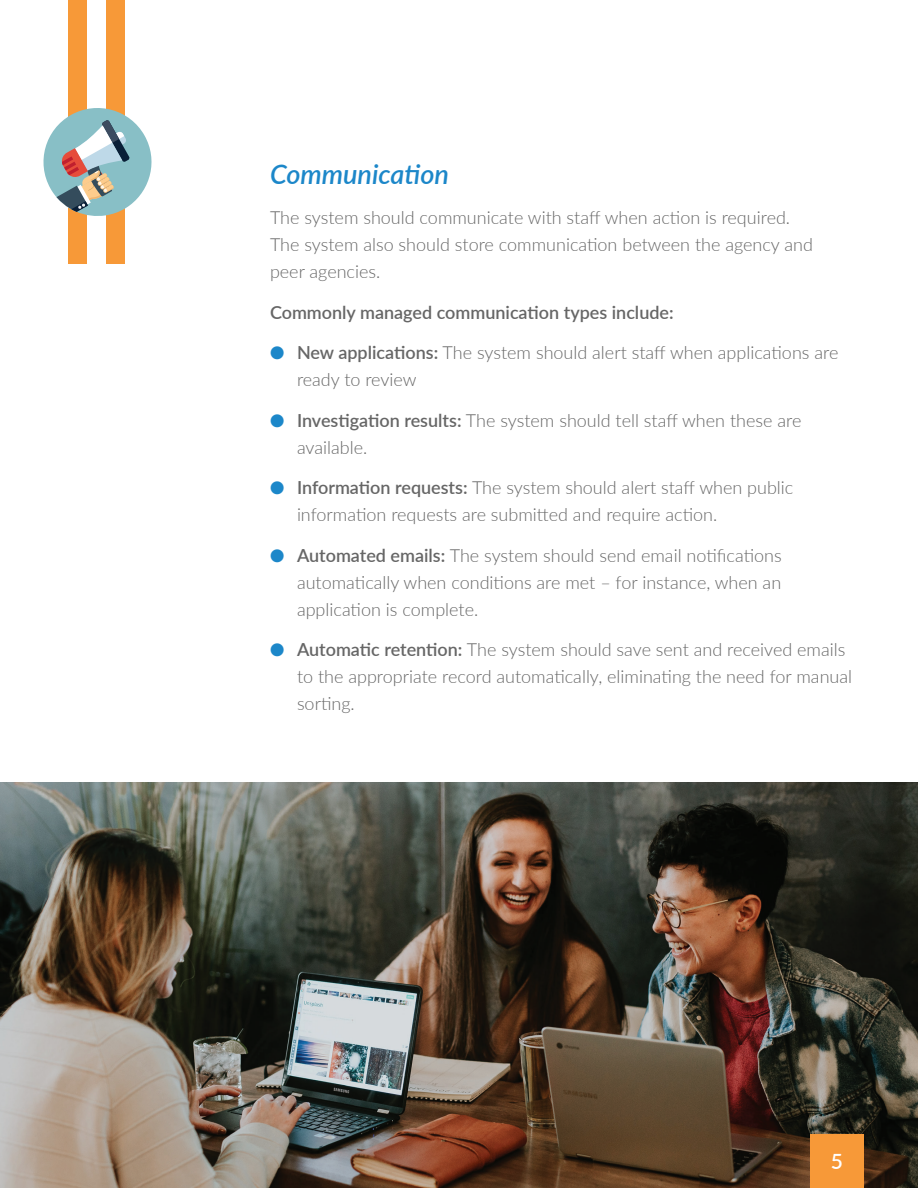
<style>
.page{position:relative;width:918px;height:1188px;background:#fff}
.page>*{position:absolute;margin:0;border:0;box-sizing:border-box;transform-origin:0 0}
.t1{font:italic 600 27px "Lato";color:#1c87c9}
.t2{font:600 21px "Lato";color:#fff}
.t3{font:300 18px/27px "Lato";color:#666}
.t4{font:600 18px "Lato";color:#666}
.s1{color:#1c87c9}
.s2{font-weight:600}
</style>
<div class="page">
<div style="left:68px;top:0;width:19px;height:264px;background:#f79938"></div>
<div style="left:106px;top:0;width:18px;height:264px;background:#f79938"></div>
<svg style="left:43px;top:100px;width:109px;height:117px"></svg>
<img style="left:0;top:783px;width:918px;height:405px">
<div style="left:810px;top:1134px;width:54px;height:54px;background:#f79938"></div>
<h1 class="t1" style="left:270px;top:154px;width:180px">Communication</h1>
<p class="t3" style="left:270px;top:204px;width:544px">The system should communicate with staff when action is required.<br>The system also should store communication between the agency and peer agencies.</p>
<p class="t4" style="left:270px;top:299px;width:405px">Commonly managed communication types include:</p>
<p class="t3" style="left:297px;top:339px;width:543px;text-indent:-27px"><span class="s1">●</span> <span class="s2">New applications:</span> The system should alert staff when applications are ready to review</p>
<p class="t3" style="left:297px;top:406px;width:506px;text-indent:-27px"><span class="s1">●</span> <span class="s2">Investigation results:</span> The system should tell staff when these are available.</p>
<p class="t3" style="left:297px;top:474px;width:498px;text-indent:-27px"><span class="s1">●</span> <span class="s2">Information requests:</span> The system should alert staff when public information requests are submitted and require action.</p>
<p class="t3" style="left:297px;top:541px;width:486px;text-align:justify;text-indent:-27px"><span class="s1">●</span> <span class="s2">Automated emails:</span> The system should send email notifications automatically when conditions are met – for instance, when an application is complete.</p>
<p class="t3" style="left:297px;top:636px;width:557px;text-indent:-27px"><span class="s1">●</span> <span class="s2">Automatic retention:</span> The system should save sent and received emails to the appropriate record automatically, eliminating the need for manual sorting.</p>
<p class="t2" style="left:831px;top:1147px;width:14px">5</p>
</div>
